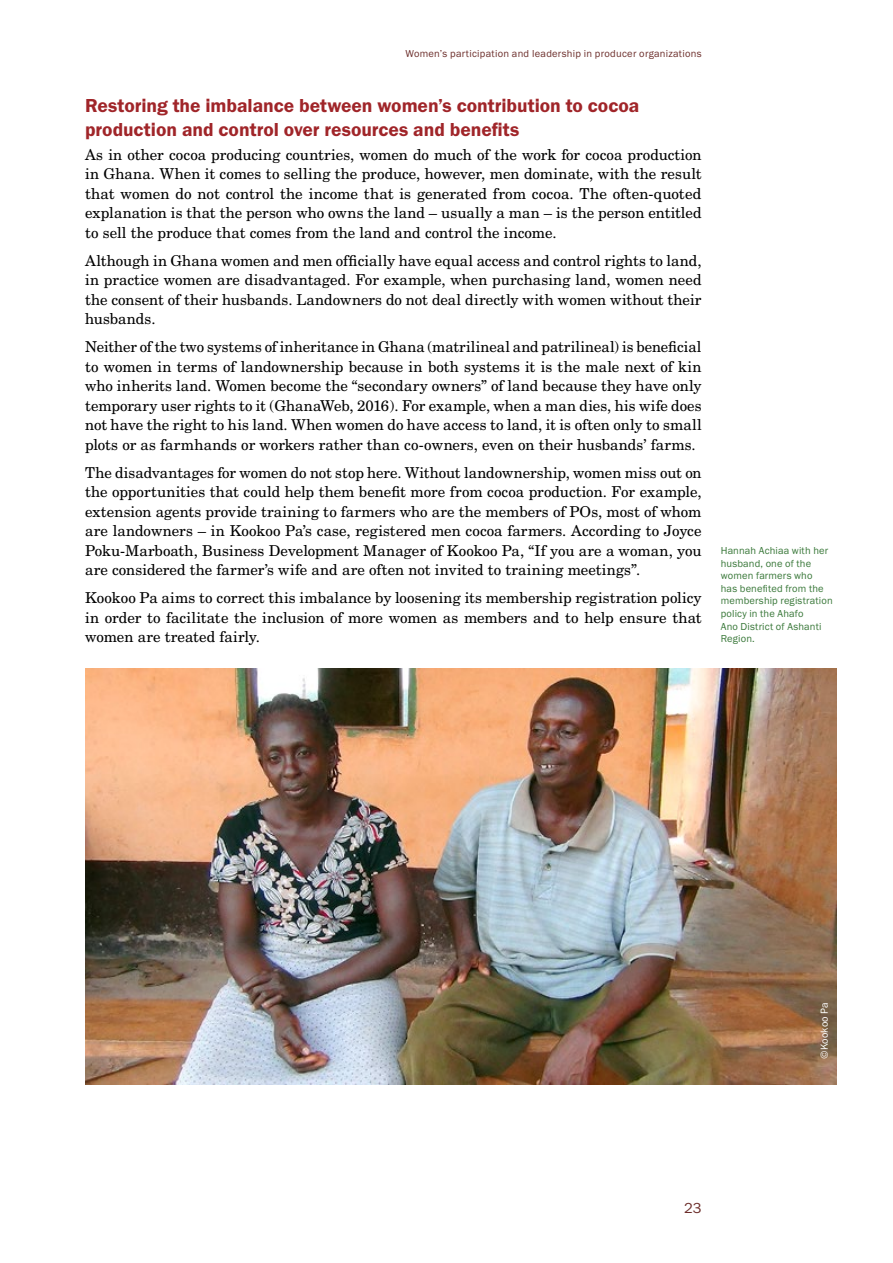
<style>
.page{position:relative;width:893px;height:1263px;background:#fff}
.page>*{position:absolute;margin:0;border:0;box-sizing:border-box;transform-origin:0 0}
.t1{font:600 19.5px/23.4px "Franklin Gothic EF";letter-spacing:-.005em;color:#a02529}
.t2{font:15px/19.5px "New Century Schlbk";color:#000;text-align:justify}
.t3{font:15px "Franklin Gothic EF";color:#6c2e2b}
.t4{font:10.5px/12.6px "Franklin Gothic EF";letter-spacing:.015em;color:#387738}
.t5{font:10.5px "Franklin Gothic EF";letter-spacing:.025em;color:#6c2e2b}
.t6{font:10.5px "Franklin Gothic EF";letter-spacing:.015em;color:#fff}
</style>
<div class="page">
<img style="left:85px;top:669px;width:752px;height:415px">
<p class="t5" style="left:405px;top:48px;width:298px">Women’s participation and leadership in producer organizations</p>
<h1 class="t1" style="left:85px;top:94px;width:556px">Restoring the imbalance between women’s contribution to cocoa production and control over resources and benefits</h1>
<p class="t2" style="left:85px;top:144px;width:618px">As in other cocoa producing countries, women do much of the work for cocoa production in Ghana. When it comes to selling the produce, however, men dominate, with the result that women do not control the income that is generated from cocoa. The often-quoted explanation is that the person who owns the land – usually a man – is the person entitled to sell the produce that comes from the land and control the income.</p>
<p class="t2" style="left:85px;top:250px;width:618px">Although in Ghana women and men officially have equal access and control rights to land, in practice women are disadvantaged. For example, when purchasing land, women need the consent of their husbands. Landowners do not deal directly with women without their husbands.</p>
<p class="t2" style="left:85px;top:337px;width:618px">Neither of the two systems of inheritance in Ghana (matrilineal and patrilineal) is beneficial to women in terms of landownership because in both systems it is the male next of kin who inherits land. Women become the “secondary owners” of land because they have only temporary user rights to it (GhanaWeb, 2016). For example, when a man dies, his wife does not have the right to his land. When women do have access to land, it is often only to small plots or as farmhands or workers rather than co-owners, even on their husbands’ farms.</p>
<p class="t2" style="left:85px;top:462px;width:618px">The disadvantages for women do not stop here. Without landownership, women miss out on the opportunities that could help them benefit more from cocoa production. For example, extension agents provide training to farmers who are the members of POs, most of whom are landowners – in Kookoo Pa’s case, registered men cocoa farmers. According to Joyce Poku-Marboath, Business Development Manager of Kookoo Pa, “If you are a woman, you are considered the farmer’s wife and are often not invited to training meetings”.</p>
<p class="t2" style="left:85px;top:588px;width:618px">Kookoo Pa aims to correct this imbalance by loosening its membership registration policy in order to facilitate the inclusion of more women as members and to help ensure that women are treated fairly.</p>
<p class="t4" style="left:721px;top:544px;width:114px">Hannah Achiaa with her husband, one of the women farmers who<br>has benefited from the membership registration policy in the Ahafo<br>Ano District of Ashanti<br>Region.</p>
<p class="t3" style="left:684px;top:1199px;width:19px">23</p>
<p class="t6" style="left:818px;top:1059px;width:58px;rotate:-90deg">©Kookoo Pa</p>
</div>
